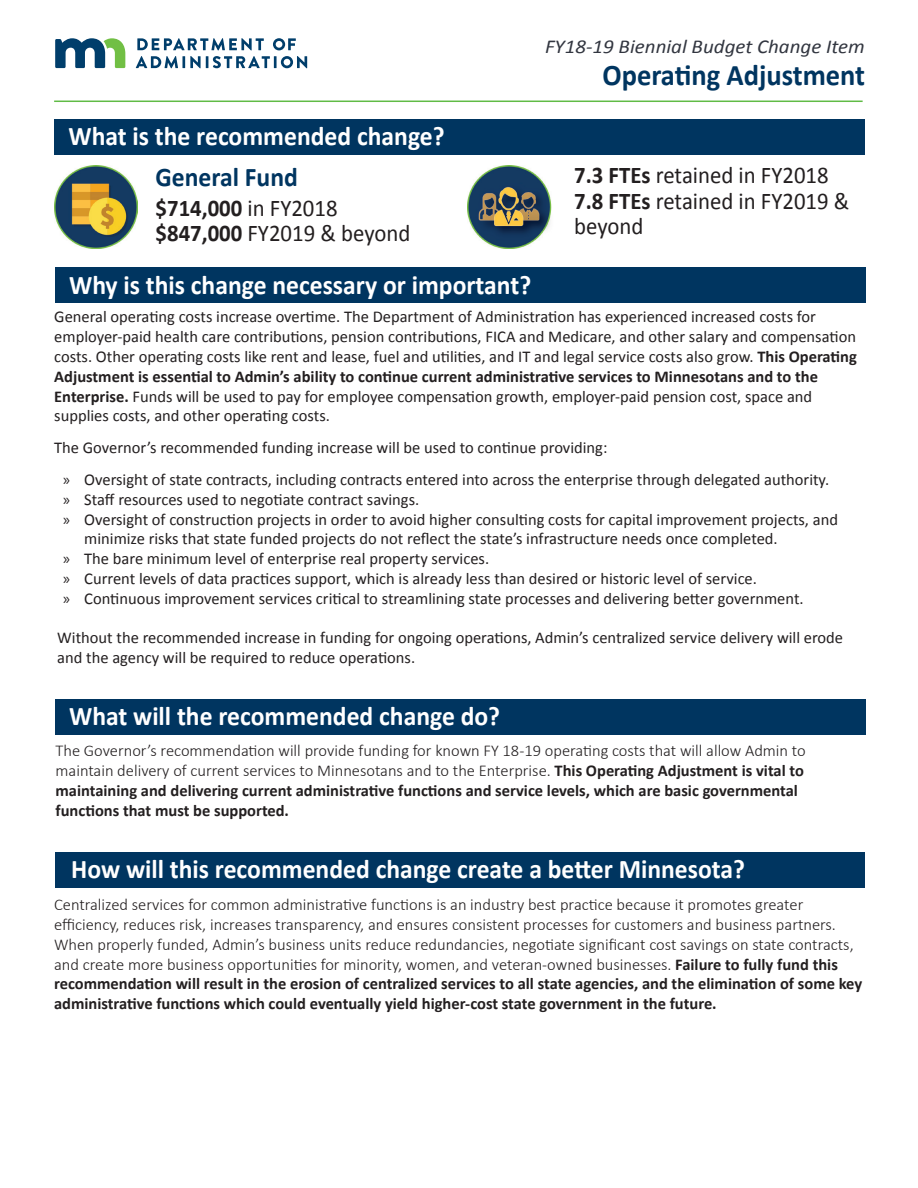
<style>
.page{position:relative;width:918px;height:1188px;background:#fff}
.page>*{position:absolute;margin:0;border:0;box-sizing:border-box;transform-origin:0 0}
.Brand_H1{font:700 30px "Calibri";color:#003560;scale:.95 1}
.Brand_H2{font:700 27px "Calibri";color:#fff;scale:.95 1}
.Brand_H3{font:700 27px "Calibri";color:#003560;scale:.95 1}
.H3_subhead{font:24px/25.5px "Calibri";color:#231f20;scale:.95 1}
.H3_subhead-2{font:700 24px "Calibri";color:#231f20;scale:.95 1}
.Brand_subhead{font:italic 19.8px "Calibri";color:#323640;scale:1.06 1}
.Brand_P{font:16.5px/19.8px "Calibri";color:#231f20}
.Brand_P-2{font:300 16.5px/19.8px "Calibri";color:#231f20}
.Brand_List{font:16.5px/19.8px "Calibri";color:#231f20}
.s1{font-weight:400}
.s2{font-weight:700}
.s3{font-family:"Myriad Pro"}
</style>
<div class="page">
<hr style="left:54px;top:101px;width:809px;height:1px;background:#60bb46">
<img style="left:55px;top:165px;width:83px;height:83px">
<div style="left:55px;top:119px;width:810px;height:36px;background:#003560"></div>
<div style="left:55px;top:699px;width:810px;height:36px;background:#003560"></div>
<div style="left:55px;top:267px;width:810px;height:36px;background:#003560"></div>
<svg style="left:55px;top:38px;width:70px;height:30px"></svg>
<svg style="left:137px;top:38px;width:127px;height:12px"></svg>
<svg style="left:273px;top:38px;width:23px;height:12px"></svg>
<svg style="left:136px;top:56px;width:171px;height:12px"></svg>
<div style="left:55px;top:852px;width:810px;height:35px;background:#003560"></div>
<img style="left:468px;top:165px;width:84px;height:83px">
<p class="Brand_subhead" style="left:545px;top:33px;width:303px">FY18-19 Biennial Budget Change Item</p>
<h2 class="Brand_H2" style="left:68px;top:119px;width:398px">What is the recommended change?</h2>
<h3 class="Brand_H3" style="left:156px;top:159px;width:151px">General Fund</h3>
<p class="H3_subhead-2" style="left:156px;top:192px;width:193px">$714,000 <span class="s1">in FY2018</span></p>
<p class="H3_subhead" style="left:156px;top:221px;width:270px"><span class="s2">$847,000</span> FY2019 &amp; beyond</p>
<h2 class="Brand_H2" style="left:69px;top:268px;width:488px">Why is this change necessary or important?</h2>
<h1 class="Brand_H1" style="left:602px;top:56px;width:278px">Operating Adjustment</h1>
<p class="H3_subhead" style="left:574px;top:163px;width:269px"><span class="s2">7.3 FTEs</span> retained in FY2018</p>
<p class="H3_subhead" style="left:574px;top:188px;width:291px"><span class="s2">7.8 FTEs</span> retained in FY2019 &amp; beyond</p>
<p class="Brand_P" style="left:54px;top:307px;width:804px">General operating costs increase overtime. The Department of Administration has experienced increased costs for employer-paid health care contributions, pension contributions, FICA and Medicare, and other salary and compensation costs. Other operating costs like rent and lease, fuel and utilities, and IT and legal service costs also grow. <span class="s2">This Operating Adjustment is essential to Admin’s ability to continue current administrative services to Minnesotans and to the Enterprise.</span> Funds will be used to pay for employee compensation growth, employer-paid pension cost, space and supplies costs, and other operating costs.</p>
<p class="Brand_P" style="left:54px;top:438px;width:555px">The Governor’s recommended funding increase will be used to continue providing:</p>
<p class="Brand_P" style="left:63px;top:470px;width:767px"><span class="s3">»</span> Oversight of state contracts, including contracts entered into across the enterprise through delegated authority.</p>
<p class="Brand_P" style="left:63px;top:490px;width:358px"><span class="s3">»</span> Staff resources used to negotiate contract savings.</p>
<p class="Brand_P" style="left:84px;top:509px;width:755px;text-indent:-21px"><span class="s3">»</span> Oversight of construction projects in order to avoid higher consulting costs for capital improvement projects, and minimize risks that state funded projects do not reflect the state’s infrastructure needs once completed.</p>
<p class="Brand_P" style="left:63px;top:549px;width:427px"><span class="s3">»</span> The bare minimum level of enterprise real property services.</p>
<p class="Brand_P" style="left:63px;top:569px;width:695px"><span class="s3">»</span> Current levels of data practices support, which is already less than desired or historic level of service.</p>
<p class="Brand_P" style="left:63px;top:589px;width:742px"><span class="s3">»</span> Continuous improvement services critical to streamlining state processes and delivering better government.</p>
<p class="Brand_List" style="left:57px;top:628px;width:787px">Without the recommended increase in funding for ongoing operations, Admin’s centralized service delivery will erode and the agency will be required to reduce operations.</p>
<h2 class="Brand_H2" style="left:69px;top:699px;width:455px">What will the recommended change do?</h2>
<p class="Brand_P-2" style="left:56px;top:741px;width:752px">The Governor’s recommendation will provide funding for known FY 18-19 operating costs that will allow Admin to maintain delivery of current services to Minnesotans and to the Enterprise. <span class="s2">This Operating Adjustment is vital to maintaining and delivering current administrative functions and service levels, which are basic governmental functions that must be supported.</span></p>
<h2 class="Brand_H2" style="left:71px;top:852px;width:711px">How will this recommended change create a better Minnesota?</h2>
<p class="Brand_P-2" style="left:54px;top:895px;width:810px">Centralized services for common administrative functions is an industry best practice because it promotes greater efficiency, reduces risk, increases transparency, and ensures consistent processes for customers and business partners.<br>When properly funded, Admin’s business units reduce redundancies, negotiate significant cost savings on state contracts, and create more business opportunities for minority, women, and veteran-owned businesses. <span class="s2">Failure to fully fund this recommendation will result in the erosion of centralized services to all state agencies, and the elimination of some key administrative functions which could eventually yield higher-cost state government in the future.</span></p>
</div>
